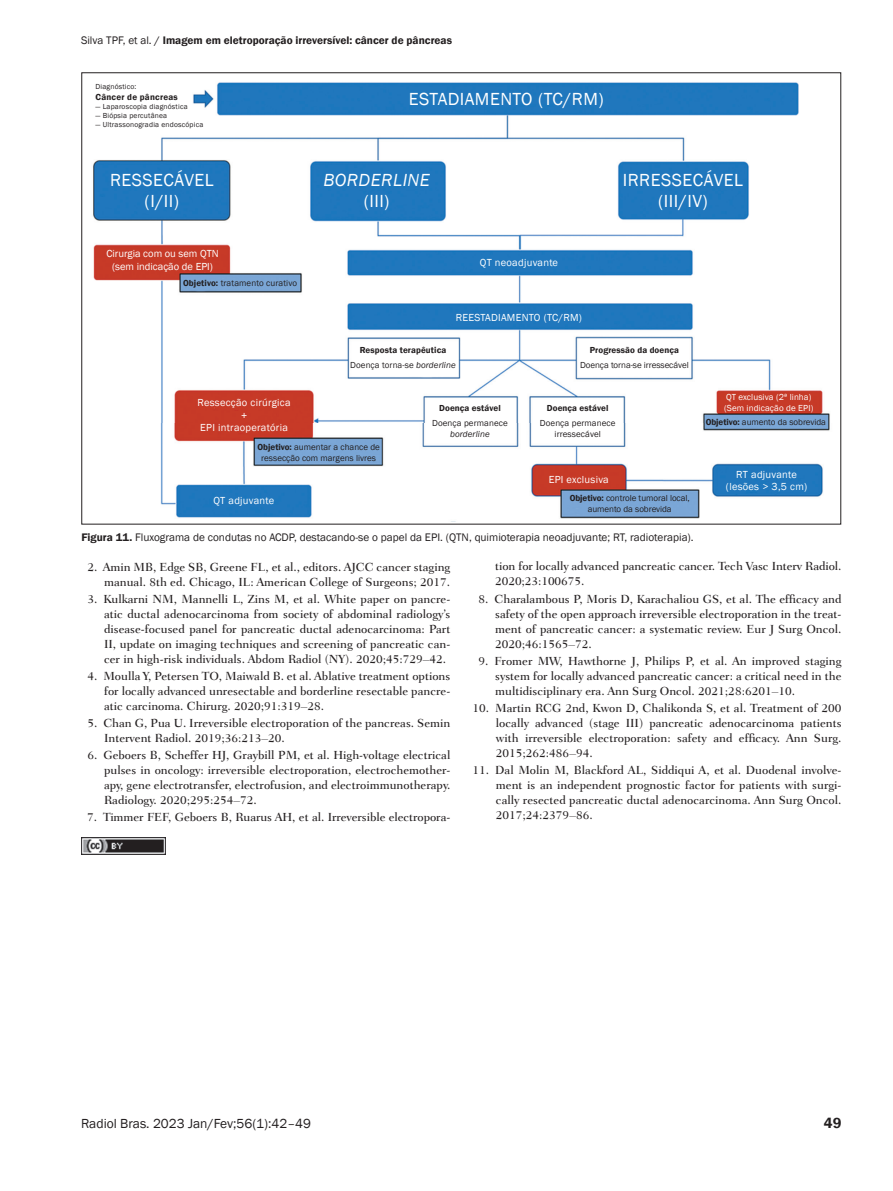
<style>
.page{position:relative;width:893px;height:1191px;background:#fff}
.page>*{position:absolute;margin:0;border:0;box-sizing:border-box;transform-origin:0 0}
.t1{font:18px/21.6px "Franklin Gothic";letter-spacing:.025em;color:#fff;text-align:center}
.t2{font:italic 18px "Franklin Gothic";letter-spacing:.025em;color:#fff}
.t3{font:600 15px "Franklin Gothic";color:#231f20}
.t4{font:13.5px "Franklin Gothic";color:#231f20}
.t5{font:500 12px/15px "Fairfield LT";color:#231f20;text-align:justify}
.t6{font:11.25px "Franklin Gothic";color:#231f20}
.t7{font:600 11.25px "Franklin Gothic";color:#231f20}
.t8{font:10.5px/12.6px "Franklin Gothic";letter-spacing:.025em;color:#fff;text-align:center}
.t9{font:10.5px/12.6px "Franklin Gothic";color:#fff;text-align:center}
.t10{font:9px/10.8px "Franklin Gothic";color:#231f20;text-align:center}
.t11{font:600 9px/15px "Franklin Gothic";letter-spacing:.01em;color:#231f20;text-align:center}
.t12{font:9px/10.8px "Franklin Gothic";letter-spacing:.01em;color:#fff}
.t13{font:italic 9px "Franklin Gothic";letter-spacing:.01em;color:#231f20}
.t14{font:7.5px "Franklin Gothic";letter-spacing:.025em;color:#231f20}
.s1{font-weight:400}
.s2{font-weight:500}
.s3{font-weight:600}
.s4{font-weight:400;font-style:italic}
</style>
<div class="page">
<img style="left:81px;top:838px;width:85px;height:16px">
<img style="left:93px;top:82px;width:737px;height:440px">
<p class="t7" style="left:81px;top:33px;width:372px"><span class="s1">Silva TPF, et al.</span> <span class="s2">/</span> Imagem em eletroporação irreversível: câncer de pâncreas</p>
<p class="t14" style="left:95px;top:82px;width:43px">Diagnóstico:</p>
<p class="t11" style="left:95px;top:90px;width:84px">Câncer de pâncreas</p>
<p class="t14" style="left:95px;top:102px;width:94px">— Laparoscopia diagnóstica</p>
<p class="t14" style="left:95px;top:111px;width:73px">— Biópsia percutânea</p>
<p class="t14" style="left:95px;top:120px;width:109px">— Ultrassonogradia endoscópica</p>
<h1 class="t1" style="left:409px;top:89px;width:196px">ESTADIAMENTO (TC/RM)</h1>
<h1 class="t1" style="left:110px;top:169px;width:105px">RESSECÁVEL (I/II)</h1>
<h1 class="t2" style="left:323px;top:168px;width:108px">BORDERLINE</h1>
<h1 class="t1" style="left:364px;top:191px;width:27px">(III)</h1>
<p class="t9" style="left:106px;top:248px;width:114px">Cirurgia com ou sem QTN (sem indicação de EPI)</p>
<p class="t10" style="left:183px;top:278px;width:116px"><span class="s3">Objetivo:</span> tratamento curativo</p>
<p class="t8" style="left:480px;top:256px;width:80px">QT neoadjuvante</p>
<p class="t8" style="left:456px;top:311px;width:128px">REESTADIAMENTO (TC/RM)</p>
<h1 class="t1" style="left:623px;top:169px;width:122px">IRRESSECÁVEL (III/IV)</h1>
<p class="t11" style="left:350px;top:342px;width:107px">Resposta terapêutica<br><span class="s1">Doença torna-se</span> <span class="s4">borderline</span></p>
<p class="t11" style="left:590px;top:342px;width:91px">Progressão da doença</p>
<p class="t10" style="left:580px;top:359px;width:110px">Doença torna-se irressecável</p>
<p class="t8" style="left:198px;top:397px;width:95px">Ressecção cirúrgica +<br>EPI intraoperatória</p>
<p class="t10" style="left:257px;top:442px;width:124px"><span class="s3">Objetivo:</span> aumentar a chance de ressecção com margens livres</p>
<p class="t8" style="left:213px;top:494px;width:62px">QT adjuvante</p>
<p class="t11" style="left:439px;top:401px;width:63px">Doença estável</p>
<p class="t10" style="left:432px;top:418px;width:77px">Doença permanece</p>
<p class="t13" style="left:450px;top:428px;width:41px">borderline</p>
<p class="t11" style="left:547px;top:401px;width:63px">Doença estável</p>
<p class="t10" style="left:540px;top:418px;width:77px">Doença permanece irressecável</p>
<p class="t8" style="left:549px;top:473px;width:62px">EPI exclusiva</p>
<p class="t10" style="left:570px;top:493px;width:122px"><span class="s3">Objetivo:</span> controle tumoral local, aumento da sobrevida</p>
<p class="t6" style="left:81px;top:530px;width:614px"><span class="s3">Figura 11.</span> Fluxograma de condutas no ACDP, destacando-se o papel da EPI. (QTN, quimioterapia neoadjuvante; RT, radioterapia).</p>
<p class="t12" style="left:724px;top:391px;width:91px">QT exclusiva (2ª linha) (Sem indicação de EPI)</p>
<p class="t10" style="left:706px;top:416px;width:122px"><span class="s3">Objetivo:</span> aumento da sobrevida</p>
<p class="t8" style="left:726px;top:468px;width:83px">RT adjuvante (lesões &gt; 3,5 cm)</p>
<p class="t5" style="left:87px;top:559px;width:364px;text-align:right">2. Amin MB, Edge SB, Greene FL, et al., editors. AJCC cancer staging manual. 8th ed. Chicago, IL: American College of Surgeons; 2017.</p>
<p class="t5" style="left:104px;top:591px;width:348px;text-indent:-17px">3. Kulkarni NM, Mannelli L, Zins M, et al. White paper on pancre&shy;atic ductal adenocarcinoma from society of abdominal radiology’s disease-focused panel for pancreatic ductal adenocarcinoma: Part II, update on imaging techniques and screening of pancreatic can&shy;cer in high-risk individuals. Abdom Radiol (NY). 2020;45:729–42.</p>
<p class="t5" style="left:104px;top:668px;width:348px;text-indent:-17px">4. Moulla Y, Petersen TO, Maiwald B. et al. Ablative treatment options for locally advanced unresectable and borderline resectable pancre&shy;atic carcinoma. Chirurg. 2020;91:319–28.</p>
<p class="t5" style="left:104px;top:715px;width:348px;text-indent:-17px">5. Chan G, Pua U. Irreversible electroporation of the pancreas. Semin<br>Intervent Radiol. 2019;36:213–20.</p>
<p class="t5" style="left:104px;top:748px;width:348px;text-indent:-17px">6. Geboers B, Scheffer HJ, Graybill PM, et al. High-voltage electrical pulses in oncology: irreversible electroporation, electrochemother&shy;apy, gene electrotransfer, electrofusion, and electroimmunotherapy.<br>Radiology. 2020;295:254–72.</p>
<p class="t5" style="left:87px;top:810px;width:365px">7. Timmer FEF, Geboers B, Ruarus AH, et al. Irreversible electropora-</p>
<p class="t5" style="left:495px;top:559px;width:348px">tion for locally advanced pancreatic cancer. Tech Vasc Interv Radiol.<br>2020;23:100675.</p>
<p class="t5" style="left:495px;top:591px;width:348px;text-indent:-17px">8. Charalambous P, Moris D, Karachaliou GS, et al. The efficacy and safety of the open approach irreversible electroporation in the treat&shy;ment of pancreatic cancer: a systematic review. Eur J Surg Oncol.<br>2020;46:1565–72.</p>
<p class="t5" style="left:495px;top:653px;width:348px;text-indent:-17px">9. Fromer MW, Hawthorne J, Philips P, et al. An improved staging system for locally advanced pancreatic cancer: a critical need in the multidisciplinary era. Ann Surg Oncol. 2021;28:6201–10.</p>
<p class="t5" style="left:496px;top:700px;width:347px;text-indent:-23px">10. Martin RCG 2nd, Kwon D, Chalikonda S, et al. Treatment of 200 locally advanced (stage III) pancreatic adenocarcinoma patients with irreversible electroporation: safety and efficacy. Ann Surg.<br>2015;262:486–94.</p>
<p class="t5" style="left:496px;top:762px;width:347px;text-indent:-23px">11. Dal Molin M, Blackford AL, Siddiqui A, et al. Duodenal involve&shy;ment is an independent prognostic factor for patients with surgi&shy;cally resected pancreatic ductal adenocarcinoma. Ann Surg Oncol.<br>2017;24:2379–86.</p>
<p class="t4" style="left:81px;top:1114px;width:232px">Radiol Bras. 2023 Jan/Fev;56(1):42–49</p>
<p class="t3" style="left:824px;top:1113px;width:19px">49</p>
</div>
